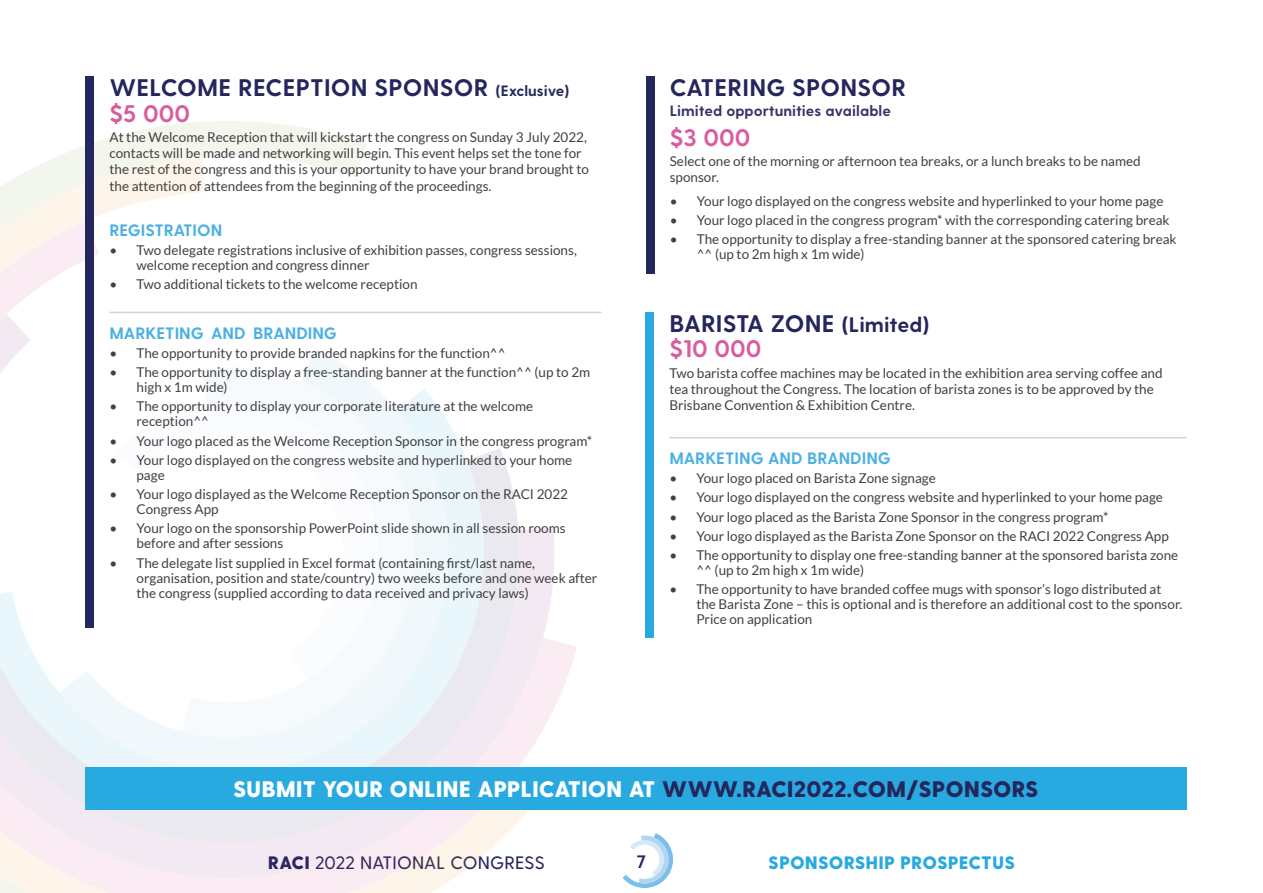
<style>
.page{position:relative;width:1263px;height:893px;background:#fff}
.page>*{position:absolute;margin:0;border:0;box-sizing:border-box;transform-origin:0 0}
.t1{font:700 24px/25.8px "Greycliff CF";letter-spacing:.01em;color:#24275d}
.t2{font:700 24px "Greycliff CF";color:#da5ca0}
.t3{font:800 22.5px "Greycliff CF";color:#fff}
.t4{font:500 18px "Greycliff CF";letter-spacing:.01em;color:#24275d}
.t5{font:800 18px "Greycliff CF";letter-spacing:.01em;color:#28aae1}
.t6{font:700 18px "Greycliff CF";color:#24275d}
.t7{font:700 16.5px "Greycliff CF";color:#4bb0e4}
.t8{font:700 15px "Greycliff CF";color:#363566}
.t9{font:13.5px/15px "Lato";color:#414042}
.s1{font-size:15px}
.s2{color:#da5ca0}
.s3{font-size:21px}
.s4{color:#24275d}
.s5{font-weight:800}
</style>
<div class="page">
<svg style="left:622px;top:833px;width:51px;height:55px"></svg>
<svg style="left:546px;top:311px;width:31px;height:499px"></svg>
<svg style="left:422px;top:311px;width:124px;height:582px"></svg>
<svg style="left:0;top:121px;width:422px;height:772px"></svg>
<hr style="left:109px;top:312px;width:493px;height:1px;background:#d1d3d4">
<div style="left:85px;top:77px;width:9px;height:551px;background:#24275d"></div>
<div style="left:646px;top:77px;width:8px;height:197px;background:#24275d"></div>
<div style="left:645px;top:312px;width:8px;height:326px;background:#28aae1"></div>
<hr style="left:669px;top:437px;width:517px;height:1px;background:#d1d3d4">
<div style="left:85px;top:767px;width:1101px;height:42px;background:#28aae1"></div>
<h1 class="t1" style="left:109px;top:75px;width:461px">WELCOME RECEPTION SPONSOR <span class="s1">(Exclusive) </span><span class="s2">$5 000</span></h1>
<p class="t9" style="left:109px;top:129px;width:481px;line-height:16.2px">At the Welcome Reception that will kickstart the congress on Sunday 3 July 2022, contacts will be made and networking will begin. This event helps set the tone for the rest of the congress and this is your opportunity to have your brand brought to the attention of attendees from the beginning of the proceedings.</p>
<p class="t7" style="left:109px;top:220px;width:114px">REGISTRATION</p>
<p class="t9" style="left:136px;top:243px;width:442px;text-indent:-27px">• Two delegate registrations inclusive of exhibition passes, congress sessions, welcome reception and congress dinner</p>
<p class="t9" style="left:109px;top:277px;width:309px">• Two additional tickets to the welcome reception</p>
<p class="t7" style="left:109px;top:323px;width:229px">MARKETING AND BRANDING</p>
<p class="t9" style="left:109px;top:345px;width:398px">• The opportunity to provide branded napkins for the function^^</p>
<p class="t9" style="left:136px;top:365px;width:455px;text-indent:-27px">• The opportunity to display a free-standing banner at the function^^ (up to 2m high x 1m wide)</p>
<p class="t9" style="left:136px;top:399px;width:398px;text-indent:-27px">• The opportunity to display your corporate literature at the welcome reception^^</p>
<p class="t9" style="left:109px;top:433px;width:484px">• Your logo placed as the Welcome Reception Sponsor in the congress program*</p>
<p class="t9" style="left:136px;top:452px;width:437px;text-indent:-27px">• Your logo displayed on the congress website and hyperlinked to your home page</p>
<p class="t9" style="left:136px;top:487px;width:433px;text-indent:-27px">• Your logo displayed as the Welcome Reception Sponsor on the RACI 2022<br>Congress App</p>
<p class="t9" style="left:136px;top:521px;width:431px;text-indent:-27px">• Your logo on the sponsorship PowerPoint slide shown in all session rooms before and after sessions</p>
<p class="t9" style="left:136px;top:555px;width:462px;text-indent:-27px">• The delegate list supplied in Excel format (containing first/last name, organisation, position and state/country) two weeks before and one week after the congress (supplied according to data received and privacy laws)</p>
<h1 class="t1" style="left:670px;top:75px;width:238px">CATERING SPONSOR</h1>
<p class="t8" style="left:670px;top:101px;width:223px">Limited opportunities available</p>
<h1 class="t2" style="left:670px;top:123px;width:82px">$3 000</h1>
<p class="t9" style="left:670px;top:153px;width:473px;line-height:16.2px">Select one of the morning or afternoon tea breaks, or a lunch breaks to be named sponsor.</p>
<p class="t9" style="left:670px;top:193px;width:495px">• Your logo displayed on the congress website and hyperlinked to your home page</p>
<p class="t9" style="left:670px;top:213px;width:501px">• Your logo placed in the congress program* with the corresponding catering break</p>
<p class="t9" style="left:697px;top:232px;width:481px;text-indent:-27px">• The opportunity to display a free-standing banner at the sponsored catering break ^^ (up to 2m high x 1m wide)</p>
<h1 class="t1" style="left:669px;top:311px;width:262px">BARISTA ZONE <span class="s3">(Limited) </span><span class="s2">$10 000</span></h1>
<p class="t9" style="left:669px;top:365px;width:495px;line-height:16.2px">Two barista coffee machines may be located in the exhibition area serving coffee and tea throughout the Congress. The location of barista zones is to be approved by the<br>Brisbane Convention &amp; Exhibition Centre.</p>
<p class="t7" style="left:669px;top:448px;width:223px">MARKETING AND BRANDING</p>
<p class="t9" style="left:669px;top:471px;width:268px">• Your logo placed on Barista Zone signage</p>
<p class="t9" style="left:669px;top:490px;width:495px">• Your logo displayed on the congress website and hyperlinked to your home page</p>
<p class="t9" style="left:669px;top:509px;width:441px">• Your logo placed as the Barista Zone Sponsor in the congress program*</p>
<p class="t9" style="left:669px;top:528px;width:501px">• Your logo displayed as the Barista Zone Sponsor on the RACI 2022 Congress App</p>
<p class="t9" style="left:696px;top:548px;width:483px;text-indent:-27px">• The opportunity to display one free-standing banner at the sponsored barista zone ^^ (up to 2m high x 1m wide)</p>
<p class="t9" style="left:696px;top:582px;width:488px;text-indent:-27px">• The opportunity to have branded coffee mugs with sponsor’s logo distributed at the Barista Zone – this is optional and is therefore an additional cost to the sponsor.<br>Price on application</p>
<h2 class="t3" style="left:233px;top:775px;width:807px">SUBMIT YOUR ONLINE APPLICATION AT <span class="s4">WWW.RACI2022.COM/SPONSORS</span></h2>
<h3 class="t4" style="left:268px;top:852px;width:278px"><span class="s5">RACI</span> 2022 NATIONAL CONGRESS</h3>
<h3 class="t6" style="left:637px;top:851px;width:11px">7</h3>
<h3 class="t5" style="left:768px;top:851px;width:248px">SPONSORSHIP PROSPECTUS</h3>
</div>
